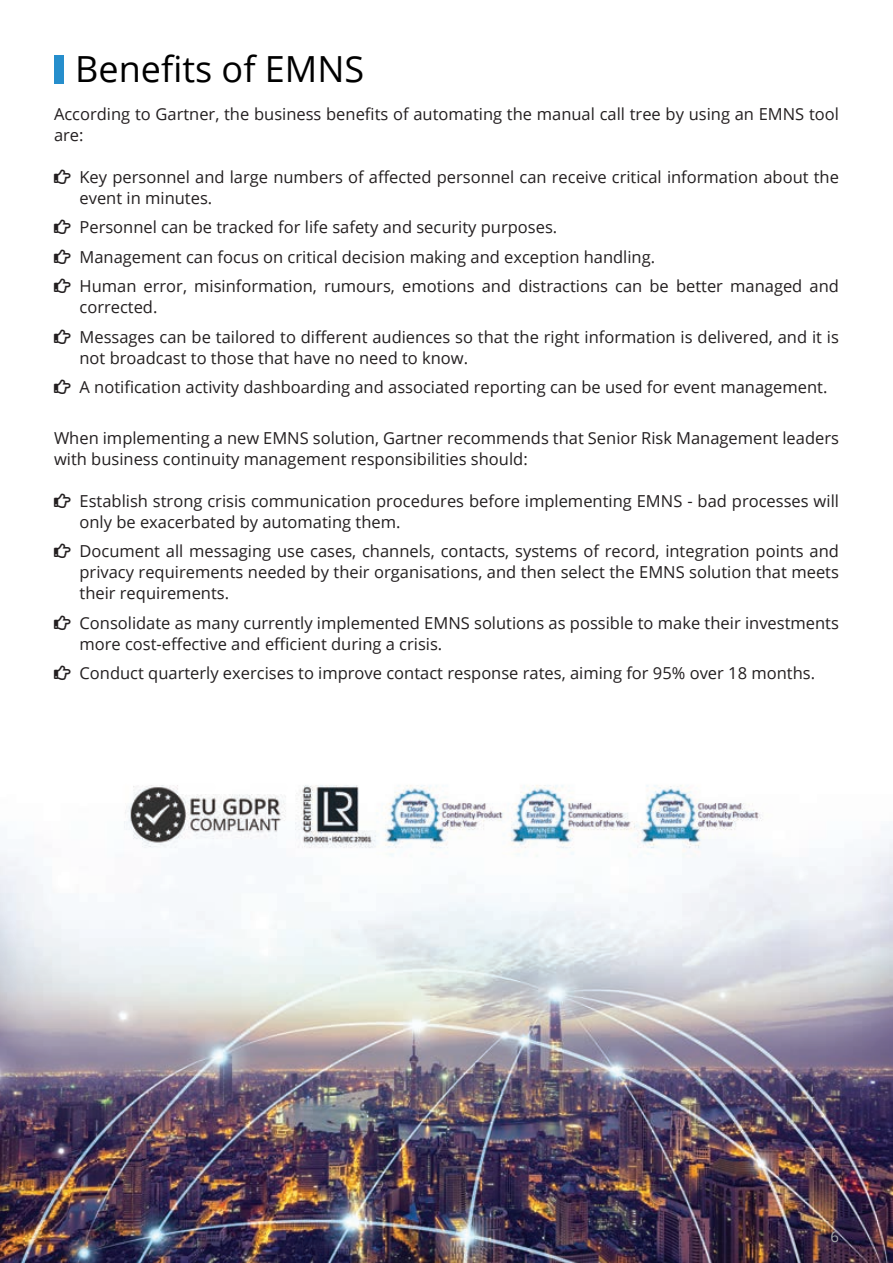
<style>
.page{position:relative;width:893px;height:1263px;background:#fff}
.page>*{position:absolute;margin:0;border:0;box-sizing:border-box;transform-origin:0 0}
.t1{font:36px "Open Sans";color:#000}
.t2{font:16.5px/21px "Open Sans";color:#231f20}
.t3{font:15px "Open Sans";color:#a8a9ad}
</style>
<div class="page">
<img style="left:0;top:785px;width:893px;height:478px">
<div style="left:54px;top:55px;width:10px;height:28px;background:#268ecc"></div>
<h1 class="t1" style="left:75px;top:44px;width:291px">Benefits of EMNS</h1>
<p class="t2" style="left:54px;top:103px;width:786px">According to Gartner, the business benefits of automating the manual call tree by using an EMNS tool are:</p>
<p class="t2" style="left:80px;top:166px;width:761px">Key personnel and large numbers of affected personnel can receive critical information about the event in minutes.</p>
<p class="t2" style="left:80px;top:212px;width:761px;line-height:29.5px">Personnel can be tracked for life safety and security purposes.<br>Management can focus on critical decision making and exception handling.<br>Human error, misinformation, rumours, emotions and distractions can be better managed and</p>
<p class="t2" style="left:80px;top:292px;width:761px;line-height:29.5px">corrected.<br>Messages can be tailored to different audiences so that the right information is delivered, and it is</p>
<p class="t2" style="left:80px;top:342px;width:749px;line-height:29.5px">not broadcast to those that have no need to know.<br>A notification activity dashboarding and associated reporting can be used for event management.</p>
<p class="t2" style="left:54px;top:427px;width:786px">When implementing a new EMNS solution, Gartner recommends that Senior Risk Management leaders with business continuity management responsibilities should:</p>
<p class="t2" style="left:80px;top:490px;width:761px">Establish strong crisis communication procedures before implementing EMNS - bad processes will only be exacerbated by automating them.</p>
<p class="t2" style="left:80px;top:540px;width:761px;text-align:justify">Document all messaging use cases, channels, contacts, systems of record, integration points and privacy requirements needed by their organisations, and then select the EMNS solution that meets their requirements.</p>
<p class="t2" style="left:80px;top:612px;width:761px">Consolidate as many currently implemented EMNS solutions as possible to make their investments more cost-effective and efficient during a crisis.</p>
<p class="t2" style="left:80px;top:662px;width:737px">Conduct quarterly exercises to improve contact response rates, aiming for 95% over 18 months.</p>
<p class="t3" style="left:830px;top:1226px;width:10px">6</p>
</div>
